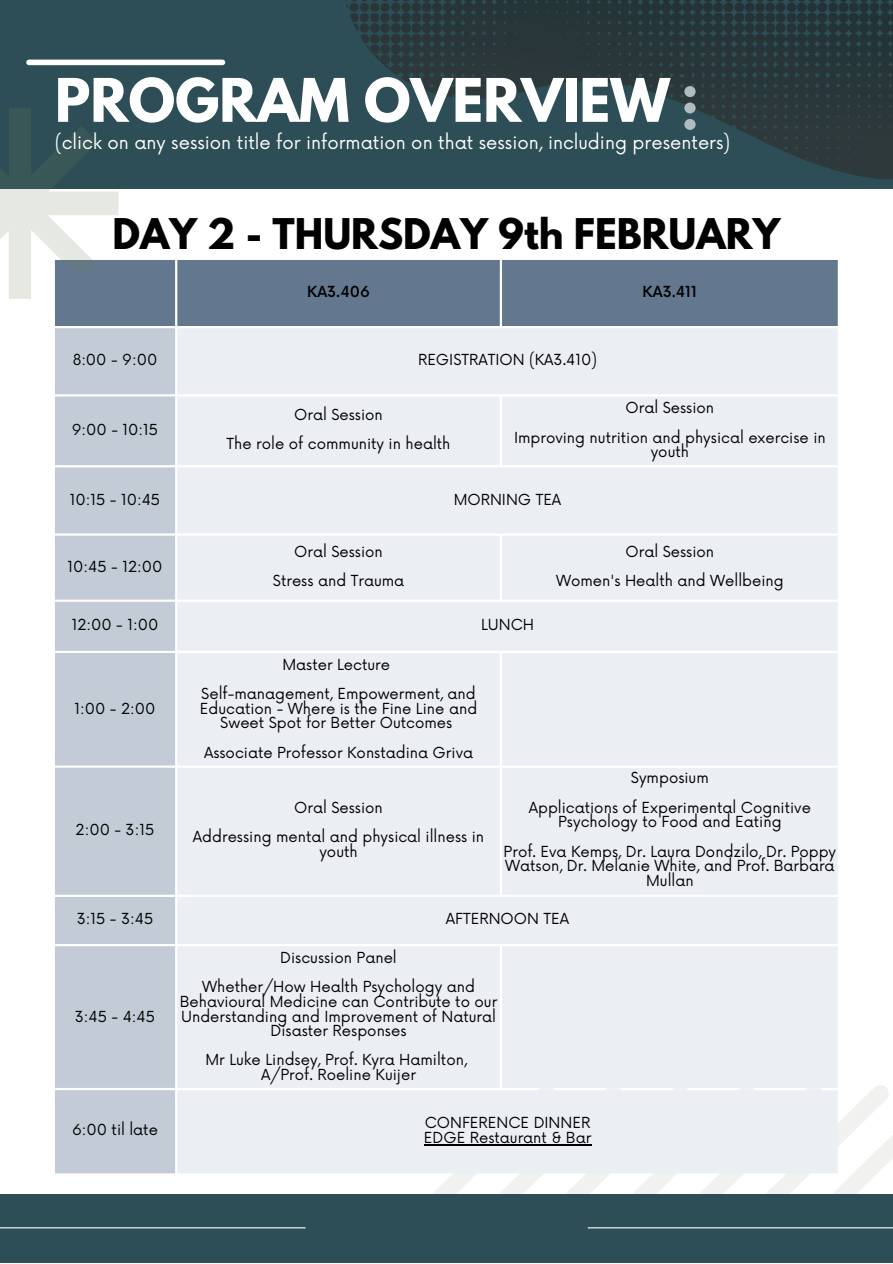
<style>
.page{position:relative;width:893px;height:1264px;background:#fff}
.page>*{position:absolute;margin:0;border:0;box-sizing:border-box;transform-origin:0 0}
.t1{font:700 53.25px "League Spartan";color:#fff}
.t2{font:700 37.5px "League Spartan";color:#000}
.t3{font:18px "Now";color:#fff}
.t4{font:14.85px/29.2px "Now";color:#000;text-align:center}
.t5{font:500 14.85px "Now";color:#000}
</style>
<div class="page">
<div style="left:0;top:0;width:892px;height:189px;background:#2d4e56"></div>
<svg style="left:345px;top:0;width:547px;height:178px;fill:#2d393b"></svg>
<svg style="left:433px;top:1085px;width:459px;height:109px"></svg>
<div style="left:0;top:1194px;width:892px;height:68px;background:#2d4e56"></div>
<hr style="left:0;top:1227px;width:305px;height:1px;background:#fff">
<hr style="left:587px;top:1227px;width:305px;height:1px;background:#fff">
<div style="left:55px;top:260px;width:782px;height:66px;background:#63778e"></div>
<div style="left:55px;top:328px;width:120px;height:845px;background:#c2cbd6"></div>
<div style="left:177px;top:328px;width:660px;height:845px;background:#ebeff4"></div>
<hr style="left:424px;top:1144px;width:167px;height:1px;background:#000">
<div style="left:29px;top:60px;width:193px;height:5px;background:#fff"></div>
<svg style="left:0;top:108px;width:118px;height:191px"></svg>
<svg style="left:684px;top:86px;width:11px;height:44px"></svg>
<h1 class="t1" style="left:55px;top:74px;width:616px">PROGRAM OVERVIEW</h1>
<p class="t3" style="left:55px;top:133px;width:676px">(click on any session title for information on that session, including presenters)</p>
<h2 class="t2" style="left:112px;top:215px;width:669px">DAY 2 - THURSDAY 9th FEBRUARY</h2>
<p class="t5" style="left:307px;top:284px;width:64px">KA3.406</p>
<p class="t5" style="left:642px;top:284px;width:56px">KA3.411</p>
<p class="t4" style="left:73px;top:346px;width:86px">8:00 - 9:00</p>
<p class="t4" style="left:418px;top:346px;width:180px">REGISTRATION (KA3.410)</p>
<p class="t4" style="left:72px;top:415px;width:88px">9:00 - 10:15</p>
<p class="t4" style="left:226px;top:401px;width:225px">Oral Session<br>The role of community in health</p>
<p class="t4" style="left:514px;top:394px;width:313px">Oral Session<br>Improving nutrition and physical exercise in</p>
<p class="t4" style="left:650px;top:438px;width:40px">youth</p>
<p class="t4" style="left:70px;top:485px;width:92px">10:15 - 10:45</p>
<p class="t4" style="left:453px;top:485px;width:109px">MORNING TEA</p>
<p class="t4" style="left:68px;top:552px;width:96px">10:45 - 12:00</p>
<p class="t4" style="left:273px;top:538px;width:133px">Oral Session<br>Stress and Trauma</p>
<p class="t4" style="left:556px;top:538px;width:229px">Oral Session<br>Women's Health and Wellbeing</p>
<p class="t4" style="left:72px;top:610px;width:88px">12:00 - 1:00</p>
<p class="t4" style="left:481px;top:610px;width:55px">LUNCH</p>
<p class="t4" style="left:74px;top:694px;width:82px">1:00 - 2:00</p>
<p class="t4" style="left:76px;top:816px;width:80px">2:00 - 3:15</p>
<p class="t4" style="left:201px;top:650px;width:276px">Master Lecture<br>Self-management, Empowerment, and</p>
<p class="t4" style="left:200px;top:702px;width:279px;line-height:14.5px">Education - Where is the Fine Line and<br>Sweet Spot for Better Outcomes</p>
<p class="t4" style="left:204px;top:738px;width:270px">Associate Professor Konstadina Griva</p>
<p class="t4" style="left:193px;top:793px;width:293px">Oral Session<br>Addressing mental and physical illness in</p>
<p class="t4" style="left:319px;top:837px;width:40px">youth</p>
<p class="t4" style="left:528px;top:764px;width:284px">Symposium<br>Applications of Experimental Cognitive</p>
<p class="t4" style="left:503px;top:808px;width:334px">Psychology to Food and Eating<br>Prof. Eva Kemps, Dr. Laura Dondzilo, Dr. Poppy</p>
<p class="t4" style="left:505px;top:859px;width:331px;line-height:14.5px">Watson, Dr. Melanie White, and Prof. Barbara<br>Mullan</p>
<p class="t4" style="left:77px;top:904px;width:78px">3:15 - 3:45</p>
<p class="t4" style="left:446px;top:904px;width:125px">AFTERNOON TEA</p>
<p class="t4" style="left:75px;top:1002px;width:82px">3:45 - 4:45</p>
<p class="t4" style="left:202px;top:943px;width:274px">Discussion Panel<br>Whether/How Health Psychology and</p>
<p class="t4" style="left:180px;top:995px;width:319px;line-height:14.5px">Behavioural Medicine can Contribute to our<br>Understanding and Improvement of Natural<br>Disaster Responses</p>
<p class="t4" style="left:205px;top:1053px;width:263px;line-height:14.5px">Mr Luke Lindsey, Prof. Kyra Hamilton,<br>A/Prof. Roeline Kuijer</p>
<p class="t4" style="left:72px;top:1115px;width:87px">6:00 til late</p>
<p class="t4" style="left:424px;top:1116px;width:169px;line-height:14.5px;text-align:left">CONFERENCE DINNER<br>EDGE Restaurant &amp; Bar</p>
</div>
